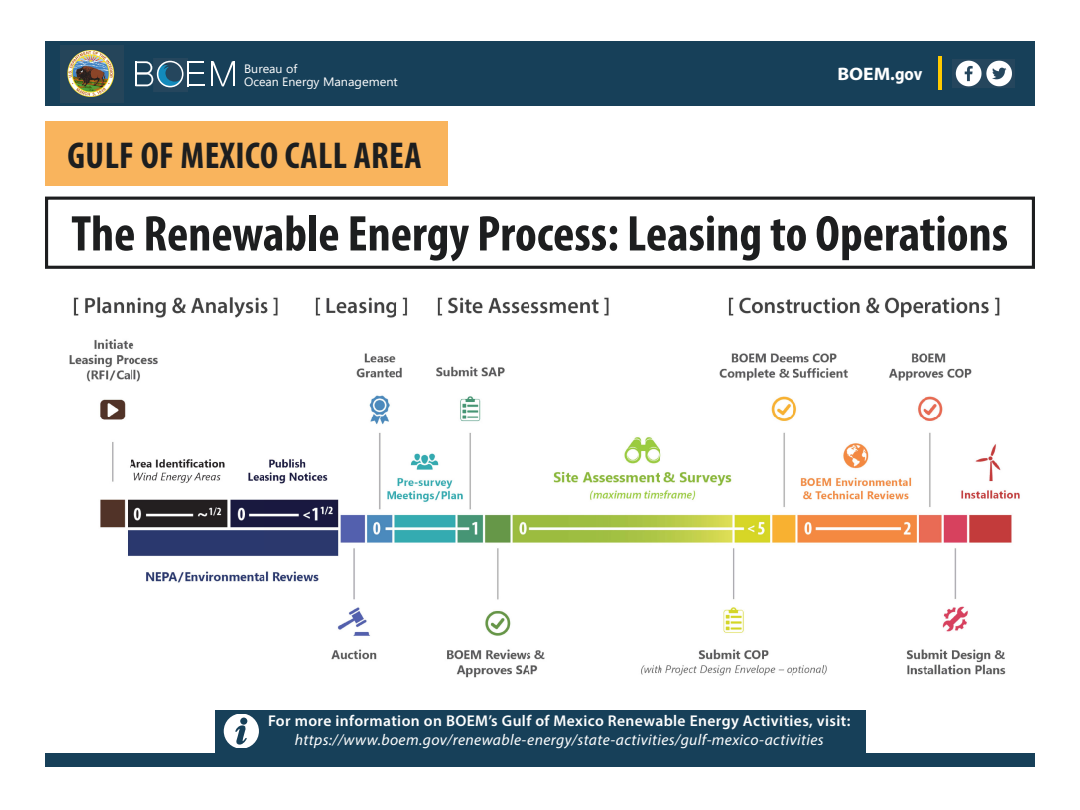
<style>
.page{position:relative;width:1080px;height:810px;background:#fff}
.page>*{position:absolute;margin:0;border:0;box-sizing:border-box;transform-origin:0 0}
.t1{font:700 condensed 50.62px "Myriad Pro";color:#1d1e1f}
.t2{font:700 condensed 37.5px "Myriad Pro";letter-spacing:.01em;color:#1d1e1f}
.t3{font:700 18.12px "Myriad Pro";color:#fff;scale:1.08 1}
.t4{font:italic 15.62px/18.8px "Myriad Pro";letter-spacing:.025em;color:#fff;text-align:center}
.t5{font:12.12px/13.2px "Segoe UI";color:#fff}
.s1{font-weight:600;font-style:normal}
</style>
<div class="page">
<div style="left:45px;top:121px;width:403px;height:65px;background:#f9b45d"></div>
<div style="left:45px;top:753px;width:990px;height:14px;background:#174059"></div>
<div style="left:45px;top:41px;width:990px;height:64px;background:#174059"></div>
<div style="left:215px;top:705px;width:650px;height:49px;background:#174059"></div>
<hr style="left:938px;top:57px;width:3px;height:33px;background:#ffca00">
<div style="left:45px;top:197px;width:990px;height:72px;border:3px solid #1d1e1f"></div>
<img style="left:69px;top:297px;width:951px;height:381px">
<img style="left:60px;top:46px;width:63px;height:56px">
<img style="left:153px;top:58px;width:35px;height:34px">
<svg style="left:135px;top:61px;width:69px;height:26px"></svg>
<svg style="left:211px;top:61px;width:24px;height:25px"></svg>
<img style="left:953px;top:60px;width:62px;height:28px">
<hr style="left:215px;top:705px;width:650px;height:4px;background:#fff">
<svg style="left:224px;top:715px;width:35px;height:32px"></svg>
<p class="t5" style="left:244px;top:61px;width:155px">Bureau of<br>Ocean Energy Management</p>
<p class="t3" style="left:837px;top:62px;width:80px">BOEM.gov</p>
<p class="t2" style="left:68px;top:132px;width:356px">GULF OF MEXICO CALL AREA</p>
<p class="t1" style="left:71px;top:202px;width:938px">The Renewable Energy Process: Leasing to Operations</p>
<p class="t4" style="left:268px;top:711px;width:584px"><span class="s1">For more information on BOEM’s Gulf of Mexico Renewable Energy Activities, visit: </span>https://www.boem.gov/renewable-energy/state-activities/gulf-mexico-activities</p>
</div>
